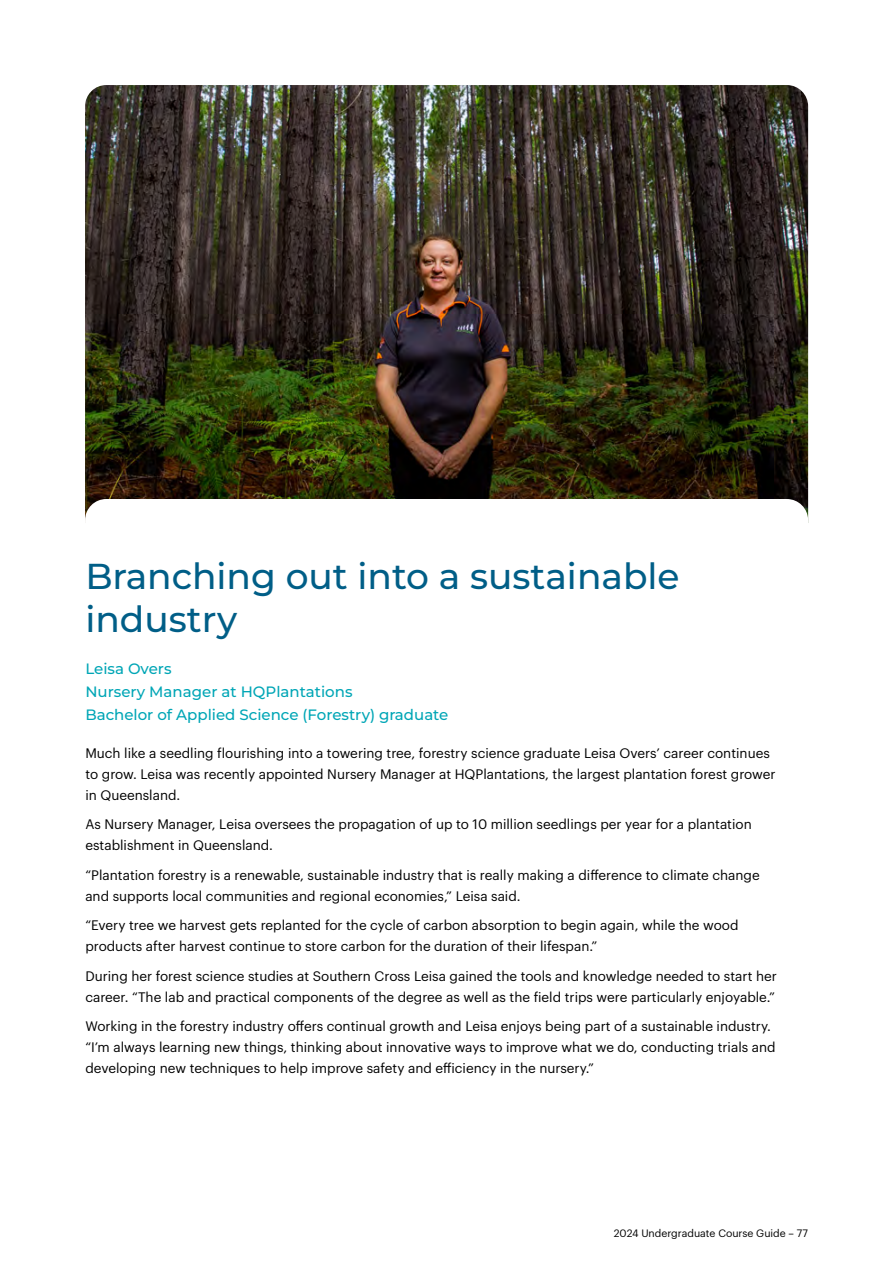
<style>
.page{position:relative;width:893px;height:1263px;background:#fff}
.page>*{position:absolute;margin:0;border:0;box-sizing:border-box;transform-origin:0 0}
.Heading_1{font:500 36px/42.6px "Montserrat";color:#005e87}
.Lead_text{font:500 15px/22.8px "Montserrat";color:#00a6b6}
._4__copy{font:13.5px/21px "Graphik";color:#000}
.t1{font:10.5px "Graphik";color:#000}
</style>
<div class="page">
<img style="left:85px;top:85px;width:723px;height:431px">
<div style="left:85px;top:499px;width:723px;height:639px;background:#fff;border-radius:21px"></div>
<p class="Heading_1" style="left:85px;top:554px;width:596px">Branching out into a sustainable industry</p>
<p class="Lead_text" style="left:85px;top:657px;width:365px">Leisa Overs<br>Nursery Manager at HQPlantations<br>Bachelor of Applied Science (Forestry) graduate</p>
<p class="_4__copy" style="left:85px;top:741px;width:692px">Much like a seedling flourishing into a towering tree, forestry science graduate Leisa Overs’ career continues to grow. Leisa was recently appointed Nursery Manager at HQPlantations, the largest plantation forest grower in Queensland.</p>
<p class="_4__copy" style="left:85px;top:813px;width:668px">As Nursery Manager, Leisa oversees the propagation of up to 10 million seedlings per year for a plantation establishment in Queensland.</p>
<p class="_4__copy" style="left:85px;top:863px;width:676px">“Plantation forestry is a renewable, sustainable industry that is really making a difference to climate change and supports local communities and regional economies,” Leisa said.</p>
<p class="_4__copy" style="left:85px;top:914px;width:655px">“Every tree we harvest gets replanted for the cycle of carbon absorption to begin again, while the wood products after harvest continue to store carbon for the duration of their lifespan.”</p>
<p class="_4__copy" style="left:85px;top:964px;width:693px">During her forest science studies at Southern Cross Leisa gained the tools and knowledge needed to start her career. “The lab and practical components of the degree as well as the field trips were particularly enjoyable.”</p>
<p class="_4__copy" style="left:85px;top:1015px;width:692px">Working in the forestry industry offers continual growth and Leisa enjoys being part of a sustainable industry. “I’m always learning new things, thinking about innovative ways to improve what we do, conducting trials and developing new techniques to help improve safety and efficiency in the nursery.”</p>
<p class="t1" style="left:614px;top:1226px;width:196px">2024 Undergraduate Course Guide – 77</p>
</div>
